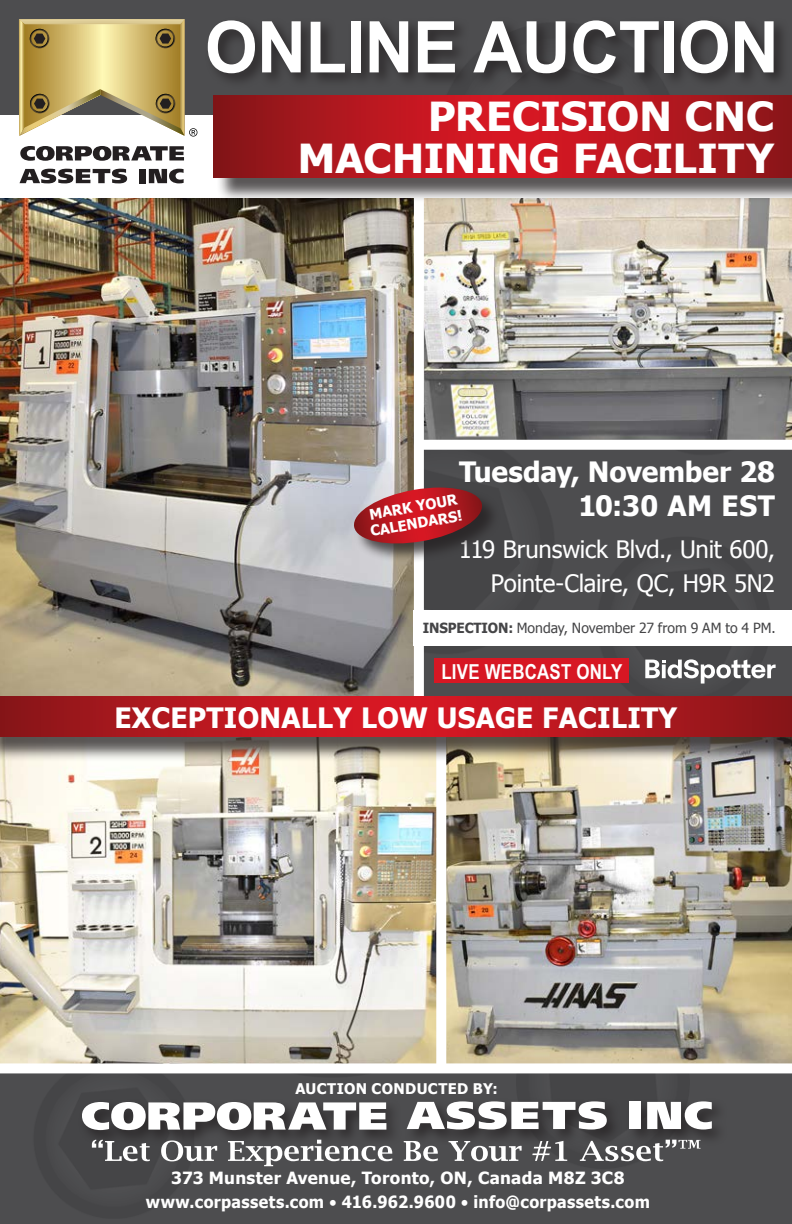
<style>
.page{position:relative;width:792px;height:1224px;background:#4d4d4f}
.page>*{position:absolute;margin:0;border:0;box-sizing:border-box;transform-origin:0 0}
.t1{font:700 71.4px "Arial";letter-spacing:-.01em;color:#fff;scale:.95 1}
.t2{font:700 40px "Tahoma";color:#fff;scale:1.05 1}
.t3{font:700 28px "Tahoma";letter-spacing:.01em;color:#fff}
.t4{font:24px/34px "Tahoma";letter-spacing:-.01em;color:#fff;text-align:right}
.t5{font:700 20.6px "Arial Narrow";letter-spacing:.01em;color:#fff}
.t6{font:700 16.8px "Tahoma";letter-spacing:.02em;color:#fff;scale:.95 1}
.t7{font:700 16.8px "Tahoma";letter-spacing:.02em;color:#fff}
.t8{font:700 14.6px "Tahoma";letter-spacing:.025em;color:#fff}
.t9{font:14px "Tahoma";letter-spacing:.005em;color:#454547}
.s1{font-weight:700}
.s2{font-size:12.6px}
</style>
<div class="page">
<img style="left:424px;top:203px;width:368px;height:237px">
<img style="left:0;top:761px;width:792px;height:302px">
<img style="left:0;top:197px;width:414px;height:500px">
<div style="left:79px;top:1098px;width:649px;height:48px;background:#231f20;opacity:.75"></div>
<svg style="left:82px;top:1102px;width:304px;height:28px"></svg>
<svg style="left:407px;top:1101px;width:200px;height:29px"></svg>
<div style="left:629px;top:1102px;width:12px;height:27px;background:#fff"></div>
<svg style="left:647px;top:1101px;width:65px;height:29px"></svg>
<svg style="left:92px;top:1140px;width:58px;height:21px"></svg>
<svg style="left:161px;top:1140px;width:56px;height:21px"></svg>
<svg style="left:228px;top:1140px;width:164px;height:26px"></svg>
<svg style="left:404px;top:1141px;width:34px;height:20px"></svg>
<svg style="left:449px;top:1141px;width:73px;height:20px"></svg>
<svg style="left:532px;top:1141px;width:35px;height:20px"></svg>
<svg style="left:580px;top:1140px;width:121px;height:21px"></svg>
<div style="left:0;top:115px;width:792px;height:82px;background:#fff"></div>
<div style="left:0;top:1063px;width:792px;height:10px;background:#fff"></div>
<div style="left:414px;top:172px;width:10px;height:545px;background:#fff"></div>
<div style="left:436px;top:716px;width:10px;height:356px;background:#fff"></div>
<svg style="left:20px;top:146px;width:164px;height:15px"></svg>
<svg style="left:20px;top:169px;width:107px;height:14px"></svg>
<div style="left:139px;top:169px;width:7px;height:14px;background:#231f20"></div>
<svg style="left:149px;top:169px;width:35px;height:14px"></svg>
<svg style="left:19px;top:19px;width:178px;height:118px;background:#c1af79"></svg>
<div style="left:0;top:700px;width:792px;height:61px;background:#231f20;opacity:.75"></div>
<svg style="left:0;top:697px;width:792px;height:40px;background:#b4171e"></svg>
<div style="left:414px;top:610px;width:378px;height:36px;background:#fff"></div>
<div style="left:216px;top:98px;width:576px;height:105px;background:#231f20;opacity:.75"></div>
<svg style="left:213px;top:95px;width:579px;height:82px;background:#b4171e"></svg>
<div style="left:419px;top:440px;width:373px;height:10px;background:#fff"></div>
<div style="left:353px;top:486px;width:148px;height:77px;background:#231f20;opacity:.75"></div>
<svg style="left:352px;top:488px;width:132px;height:59px;background:#a3343b"></svg>
<div style="left:204px;top:17px;width:586px;height:72px;background:#231f20;opacity:.75"></div>
<div style="left:434px;top:659px;width:195px;height:24px;background:#d71723"></div>
<svg style="left:645px;top:659px;width:131px;height:25px"></svg>
<p class="t1" style="left:205px;top:0;width:606px">ONLINE AUCTION</p>
<p class="t2" style="left:428px;top:88px;width:331px">PRECISION CNC</p>
<p class="t2" style="left:298px;top:130px;width:455px">MACHINING FACILITY</p>
<p class="t3" style="left:459px;top:452px;width:317px">Tuesday, November 28</p>
<p class="t3" style="left:578px;top:486px;width:198px">10:30 AM EST</p>
<p class="t4" style="left:459px;top:531px;width:318px">119 Brunswick Blvd., Unit 600,<br>Pointe-Claire, QC, H9R 5N2</p>
<p class="t8" style="left:368px;top:504px;width:91px;rotate:-10deg">MARK YOUR</p>
<p class="t8" style="left:369px;top:521px;width:94px;rotate:-10deg">CALENDARS!</p>
<p class="t9" style="left:423px;top:619px;width:354px"><span class="s1">INSPECTION:</span> Monday, November 27 from 9 AM to 4 PM.</p>
<p class="t5" style="left:441px;top:656px;width:183px">LIVE WEBCAST ONLY</p>
<p class="t3" style="left:114px;top:698px;width:564px">EXCEPTIONALLY LOW USAGE FACILITY</p>
<p class="t8" style="left:295px;top:1079px;width:204px">AUCTION CONDUCTED BY:</p>
<p class="t7" style="left:171px;top:1166px;width:455px">373 Munster Avenue, Toronto, ON, Canada M8Z 3C8</p>
<p class="t6" style="left:146px;top:1190px;width:532px">www.corpassets.com <span class="s2">•</span> 416.962.9600 <span class="s2">•</span> info@corpassets.com</p>
</div>
